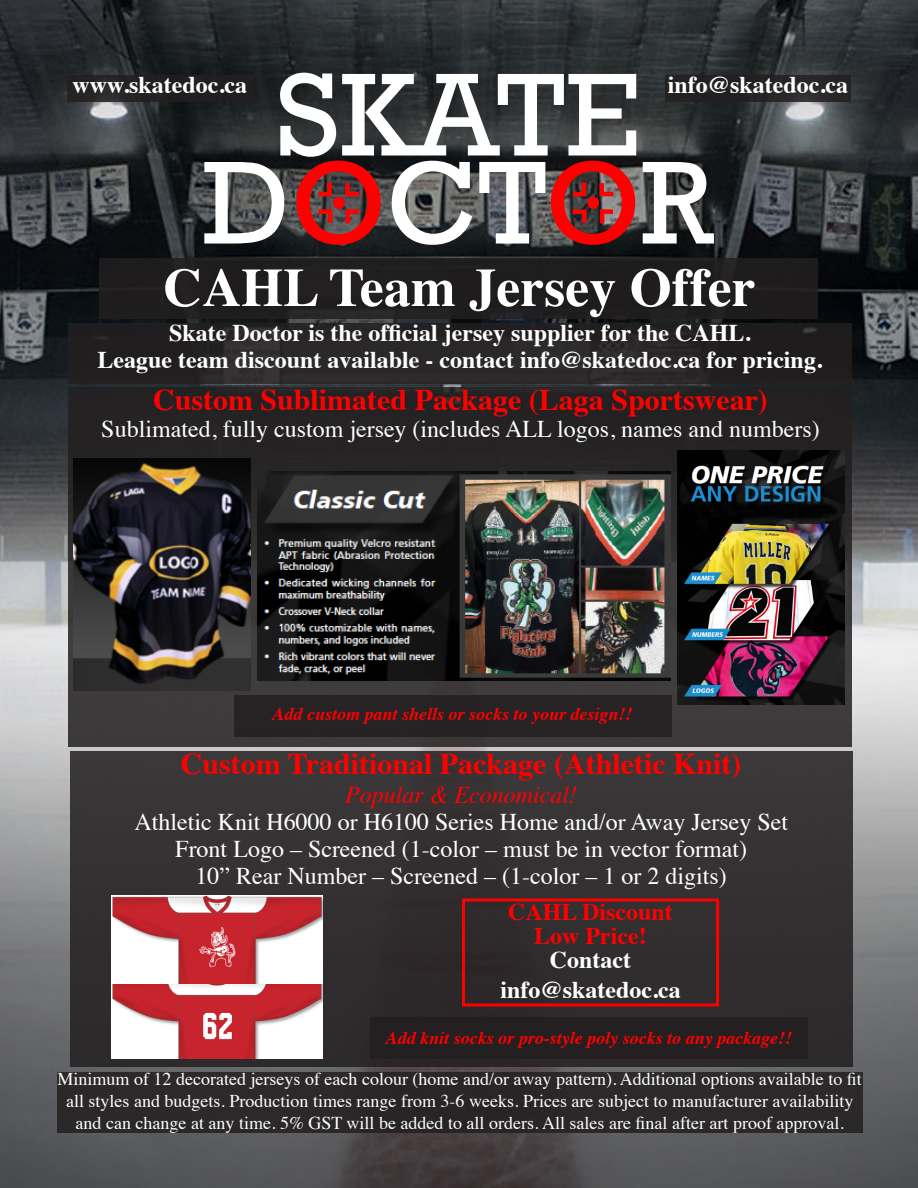
<style>
.page{position:relative;width:918px;height:1188px;background:#fff}
.page>*{position:absolute;margin:0;border:0;box-sizing:border-box;transform-origin:0 0}
.t1{font:120px "Rockwell";color:#fff}
.t2{font:700 54px "Times";color:#fff}
.t3{font:700 30px "Times";color:#f00}
.t4{font:24px "Times";color:#fff}
.t5{font:700 24px "Times";color:#fff}
.t6{font:700 24px "Times";color:#f00}
.t7{font:italic 24px "Times";color:#f00}
.t8{font:18px/21.6px "Times";color:#fff;text-align:center}
.t9{font:italic 700 18px "Times";color:#f00}
.s1{color:#f00}
</style>
<div class="page">
<img style="left:0;top:0;width:918px;height:1188px">
<div style="left:333px;top:197px;width:12px;height:12px;background:#f00;border-radius:50%"></div>
<hr style="left:328px;top:213px;width:4px;height:10px;background:#f00">
<div style="left:318px;top:209px;width:14px;height:5px;background:#f00"></div>
<svg style="left:319px;top:192px;width:8px;height:4px"></svg>
<div style="left:327px;top:182px;width:5px;height:14px;background:#f00"></div>
<div style="left:345px;top:183px;width:5px;height:10px;background:#f00"></div>
<hr style="left:345px;top:192px;width:14px;height:4px;background:#f00">
<div style="left:349px;top:209px;width:10px;height:5px;background:#f00"></div>
<hr style="left:346px;top:209px;width:4px;height:14px;background:#f00">
<div style="left:587px;top:197px;width:12px;height:12px;background:#f00;border-radius:50%"></div>
<div style="left:582px;top:213px;width:5px;height:10px;background:#f00"></div>
<div style="left:573px;top:209px;width:14px;height:5px;background:#f00"></div>
<hr style="left:573px;top:192px;width:10px;height:4px;background:#f00">
<hr style="left:582px;top:182px;width:4px;height:14px;background:#f00">
<div style="left:599px;top:183px;width:5px;height:10px;background:#f00"></div>
<hr style="left:599px;top:192px;width:14px;height:4px;background:#f00">
<div style="left:603px;top:209px;width:10px;height:5px;background:#f00"></div>
<hr style="left:600px;top:209px;width:4px;height:14px;background:#f00">
<div style="left:100px;top:258px;width:718px;height:61px;background:#231f20"></div>
<div style="left:69px;top:387px;width:783px;height:360px;background:linear-gradient(to bottom,#211f20,#434040)"></div>
<img style="left:73px;top:459px;width:177px;height:231px">
<div style="left:57px;top:1072px;width:805px;height:60px;background:#2c292a"></div>
<div style="left:665px;top:75px;width:186px;height:27px;background:#231f20"></div>
<div style="left:67px;top:75px;width:186px;height:27px;background:#231f20"></div>
<div style="left:70px;top:751px;width:782px;height:315px;background:#343132"></div>
<img style="left:112px;top:983px;width:211px;height:76px">
<img style="left:112px;top:896px;width:211px;height:87px">
<div style="left:370px;top:1017px;width:438px;height:42px;background:#231f20"></div>
<img style="left:677px;top:451px;width:168px;height:253px">
<img style="left:258px;top:472px;width:413px;height:208px">
<div style="left:68px;top:323px;width:784px;height:61px;background:#231f20"></div>
<div style="left:234px;top:695px;width:437px;height:42px;background:#231f20"></div>
<div style="left:462px;top:898px;width:257px;height:108px;border:3px solid #f00"></div>
<p class="t1" style="left:276px;top:46px;width:366px">SKATE</p>
<p class="t5" style="left:73px;top:62px;width:176px">www.skatedoc.ca</p>
<p class="t5" style="left:668px;top:62px;width:182px">info@skatedoc.ca</p>
<p class="t1" style="left:203px;top:134px;width:512px">D<span class="s1">O</span>CT<span class="s1">O</span>R</p>
<p class="t2" style="left:163px;top:236px;width:594px">CAHL Team Jersey Offer</p>
<p class="t5" style="left:169px;top:310px;width:583px">Skate Doctor is the official jersey supplier for the CAHL.</p>
<p class="t5" style="left:97px;top:337px;width:726px">League team discount available - contact info@skatedoc.ca for pricing.</p>
<p class="t3" style="left:153px;top:371px;width:616px">Custom Sublimated Package (Laga Sportswear)</p>
<p class="t4" style="left:101px;top:406px;width:720px">Sublimated, fully custom jersey (includes ALL logos, names and numbers)</p>
<p class="t9" style="left:273px;top:697px;width:362px">Add custom pant shells or socks to your design!!</p>
<p class="t3" style="left:181px;top:735px;width:562px">Custom Traditional Package (Athletic Knit)</p>
<p class="t7" style="left:345px;top:774px;width:233px">Popular &amp; Economical!</p>
<p class="t4" style="left:134px;top:799px;width:655px">Athletic Knit H6000 or H6100 Series Home and/or Away Jersey Set</p>
<p class="t4" style="left:175px;top:826px;width:573px">Front Logo – Screened (1-color – must be in vector format)</p>
<p class="t4" style="left:196px;top:853px;width:533px">10” Rear Number – Screened – (1-color – 1 or 2 digits)</p>
<p class="t6" style="left:508px;top:888px;width:166px">CAHL Discount</p>
<p class="t6" style="left:534px;top:912px;width:114px">Low Price!</p>
<p class="t5" style="left:550px;top:936px;width:83px">Contact</p>
<p class="t5" style="left:500px;top:966px;width:182px">info@skatedoc.ca</p>
<p class="t9" style="left:386px;top:1021px;width:408px">Add knit socks or pro-style poly socks to any package!!</p>
<p class="t8" style="left:58px;top:1067px;width:806px">Minimum of 12 decorated jerseys of each colour (home and/or away pattern). Additional options available to fit all styles and budgets. Production times range from 3-6 weeks. Prices are subject to manufacturer availability and can change at any time. 5% GST will be added to all orders. All sales are final after art proof approval.</p>
</div>
